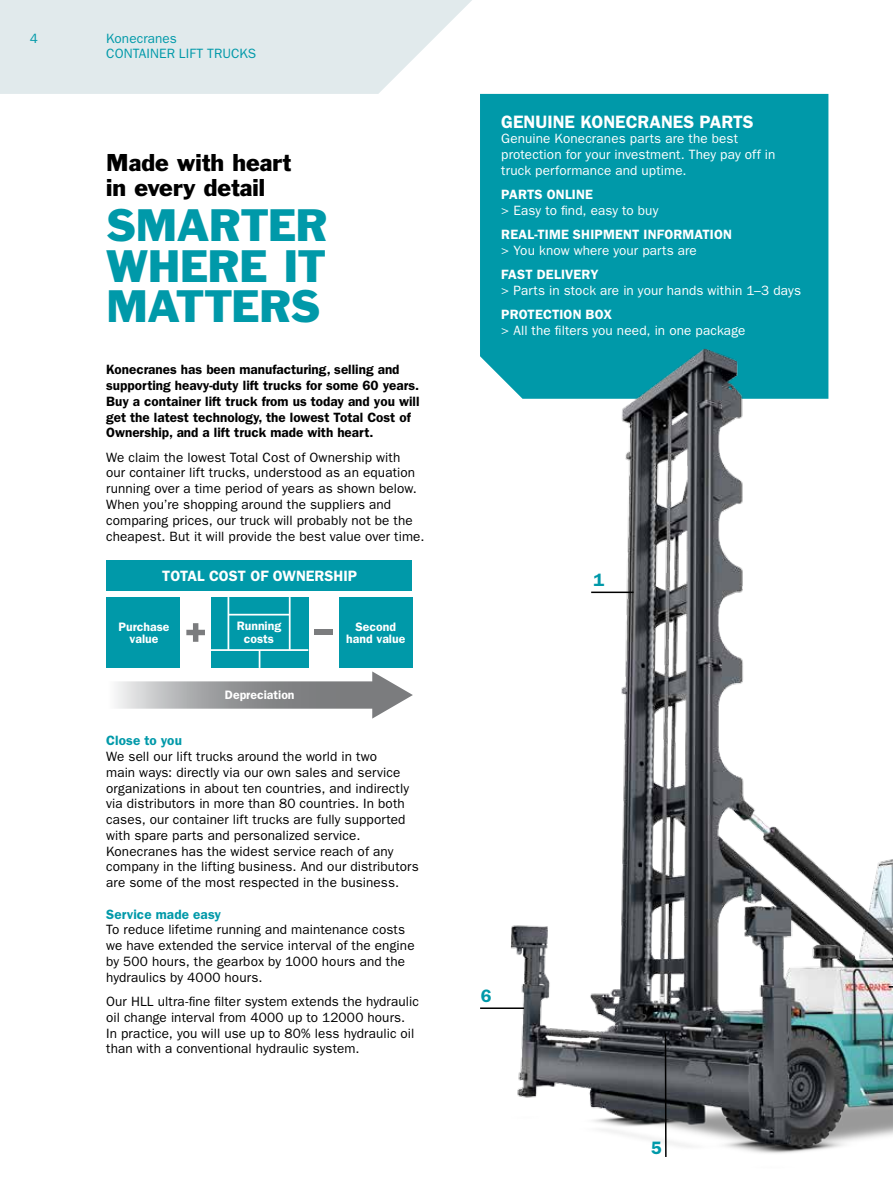
<style>
.page{position:relative;width:893px;height:1191px;background:#fff}
.page>*{position:absolute;margin:0;border:0;box-sizing:border-box;transform-origin:0 0}
.t1{font:42px/40.5px "Franklin Gothic Std";letter-spacing:-.015em;color:#0099a9;text-align:justify}
.t2{font:22.5px/25.5px "Franklin Gothic Std";color:#000}
.t3{font:600 18px "ITC Franklin Gothic Std";color:#fff}
.t4{font:600 18px "ITC Franklin Gothic Std";color:#0099a9}
.t5{font:600 15px "ITC Franklin Gothic Std";color:#fff}
.t6{font:13.5px/15.8px "ITC Franklin Gothic Std";letter-spacing:.01em;color:#000}
.t7{font:13.5px/15.8px "ITC Franklin Gothic Std";letter-spacing:.01em;color:#fff}
.t8{font:600 13.5px/15.8px "ITC Franklin Gothic Std";color:#000}
.t9{font:600 13.5px "ITC Franklin Gothic Std";letter-spacing:.015em;color:#fff}
.t10{font:13.5px/15px "ITC Franklin Gothic Std";letter-spacing:.005em;color:#0099a9}
.t11{font:600 13.5px "ITC Franklin Gothic Std";color:#0099a9}
.t12{font:600 12.3px/12.1px "ITC Franklin Gothic Std";color:#fff;text-align:center}
</style>
<div class="page">
<div style="left:480px;top:94px;width:348px;height:280px;background:#0099a9"></div>
<img style="left:498px;top:349px;width:395px;height:805px">
<svg style="left:0;top:0;width:472px;height:94px;background:#e3eced"></svg>
<hr style="left:591px;top:591px;width:43px;height:2px;background:#000">
<hr style="left:480px;top:1007px;width:44px;height:2px;background:#000">
<hr style="left:665px;top:1033px;width:2px;height:124px;background:#000">
<div style="left:106px;top:560px;width:306px;height:31px;background:#0099a9"></div>
<svg style="left:186px;top:623px;width:19px;height:19px"></svg>
<div style="left:315px;top:629px;width:18px;height:6px;background:#7b7c7e"></div>
<div style="left:107px;top:597px;width:73px;height:71px;background:#0099a9"></div>
<div style="left:339px;top:597px;width:73px;height:71px;background:#0099a9"></div>
<div style="left:211px;top:597px;width:97px;height:70px;background:#0099a9"></div>
<hr style="left:211px;top:649px;width:97px;height:2px;background:#fff">
<hr style="left:228px;top:597px;width:1px;height:53px;background:#fff">
<hr style="left:289px;top:597px;width:2px;height:53px;background:#fff">
<hr style="left:228px;top:614px;width:61px;height:1px;background:#fff">
<svg style="left:116px;top:650px;width:297px;height:68px"></svg>
<p class="t10" style="left:30px;top:31px;width:10px">4</p>
<p class="t10" style="left:106px;top:31px;width:151px">Konecranes<br>Container Lift Trucks</p>
<h2 class="t2" style="left:106px;top:149px;width:186px">Made with heart in every detail</h2>
<h1 class="t1" style="left:106px;top:205px;width:223px">SMARTER WHERE IT MATTERS</h1>
<p class="t8" style="left:106px;top:362px;width:315px">Konecranes has been manufacturing, selling and supporting heavy-duty lift trucks for some 60 years.<br>Buy a container lift truck from us today and you will get the latest technology, the lowest Total Cost of Ownership, and a lift truck made with heart.</p>
<p class="t6" style="left:106px;top:449px;width:320px">We claim the lowest Total Cost of Ownership with<br>our container lift trucks, understood as an equation running over a time period of years as shown below.<br>When you’re shopping around the suppliers and comparing prices, our truck will probably not be the cheapest. But it will provide the best value over time.</p>
<p class="t5" style="left:162px;top:567px;width:196px">total cost of ownership</p>
<p class="t12" style="left:118px;top:620px;width:52px">Purchase value</p>
<p class="t12" style="left:237px;top:620px;width:46px">Running costs</p>
<p class="t12" style="left:225px;top:689px;width:71px">Depreciation</p>
<p class="t12" style="left:346px;top:620px;width:61px">Second hand value</p>
<p class="t11" style="left:106px;top:732px;width:77px">Close to you</p>
<p class="t6" style="left:106px;top:748px;width:314px">We sell our lift trucks around the world in two<br>main ways: directly via our own sales and service organizations in about ten countries, and indirectly via distributors in more than 80 countries. In both cases, our container lift trucks are fully supported with spare parts and personalized service.<br>Konecranes has the widest service reach of any company in the lifting business. And our distributors are some of the most respected in the business.</p>
<p class="t11" style="left:106px;top:906px;width:116px">Service made easy</p>
<p class="t6" style="left:106px;top:922px;width:310px">To reduce lifetime running and maintenance costs we have extended the service interval of the engine by 500 hours, the gearbox by 1000 hours and the hydraulics by 4000 hours.</p>
<p class="t6" style="left:106px;top:993px;width:33px">Our HLL</p>
<p class="t6" style="left:106px;top:993px;width:314px;text-indent:52px">ultra-fine filter system extends the hydraulic oil change interval from 4000 up to 12000 hours.<br>In practice, you will use up to 80% less hydraulic oil than with a conventional hydraulic system.</p>
<h3 class="t3" style="left:501px;top:111px;width:127px">Genuine KONECRA</h3>
<h3 class="t3" style="left:661px;top:111px;width:94px">NES parts</h3>
<p class="t7" style="left:501px;top:131px;width:276px">Genuine Konecranes parts are the best protection for your investment. They pay off in truck performance and uptime.</p>
<p class="t9" style="left:501px;top:186px;width:55px">Parts onl</p>
<p class="t9" style="left:572px;top:186px;width:23px">ine</p>
<p class="t7" style="left:501px;top:202px;width:159px">&gt; Easy to find, easy to buy</p>
<p class="t9" style="left:501px;top:226px;width:223px">Real-time shipment information</p>
<p class="t7" style="left:501px;top:242px;width:197px">&gt; You know where your parts are</p>
<p class="t9" style="left:501px;top:266px;width:99px">Fast delivery</p>
<p class="t7" style="left:501px;top:282px;width:301px">&gt; Parts in stock are in your hands within 1–3 days</p>
<p class="t9" style="left:501px;top:306px;width:112px">Protection box</p>
<p class="t7" style="left:501px;top:322px;width:246px">&gt; All the filters you need, in one package</p>
<h3 class="t4" style="left:593px;top:569px;width:12px">1</h3>
<h3 class="t4" style="left:481px;top:985px;width:12px">6</h3>
<h3 class="t4" style="left:651px;top:1137px;width:12px">5</h3>
</div>
